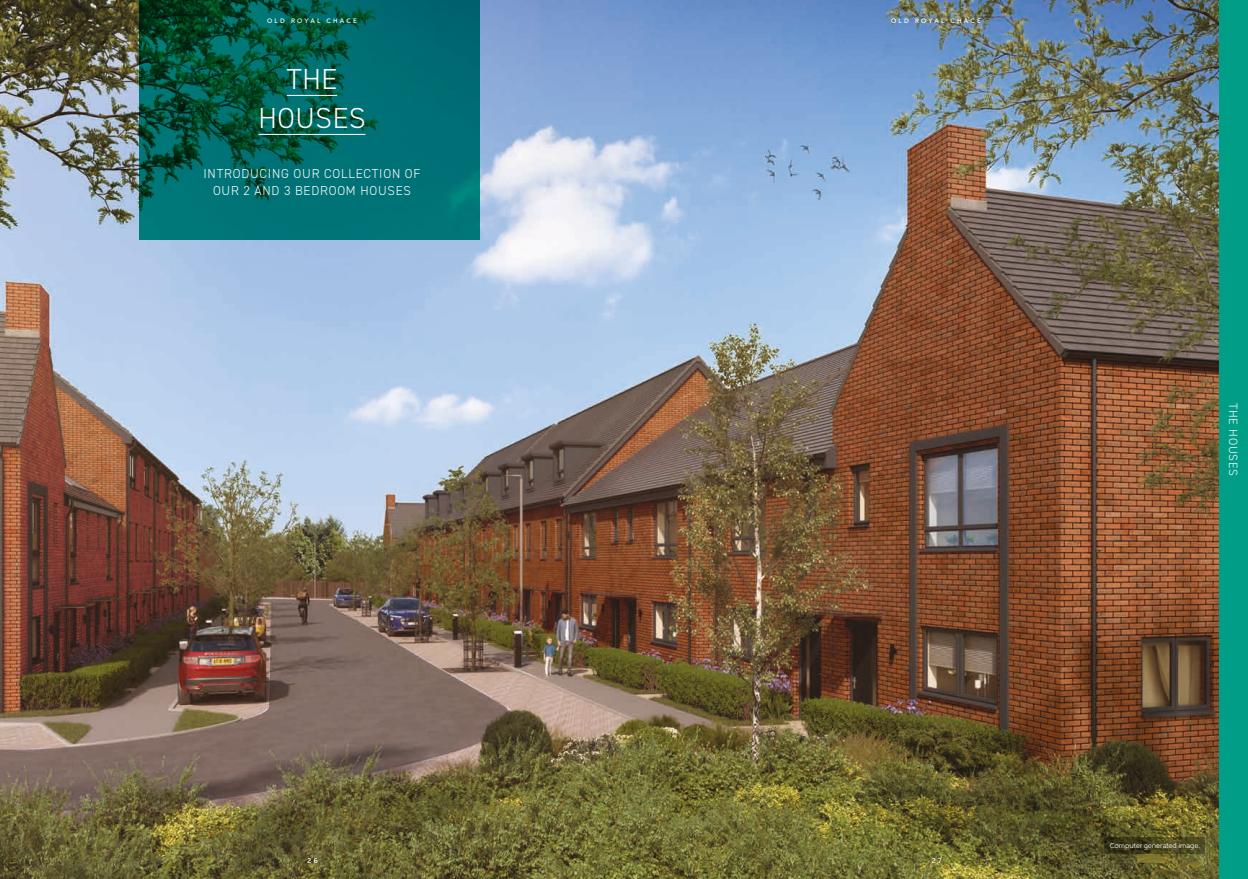
<style>
.page{position:relative;width:1248px;height:879px;background:#fff}
.page>*{position:absolute;margin:0;border:0;box-sizing:border-box;transform-origin:0 0}
.t1{font:300 29px/39px "DIN2014";letter-spacing:.02em;color:#fff;text-align:center}
.t2{font:300 13px/17px "DIN2014";letter-spacing:.06em;color:#fff;text-align:center}
.t3{font:300 12px "DIN2014";letter-spacing:.06em;color:#fff}
.t4{font:7px "Gentleman 500";color:#fff}
.t5{font:500 7px "Gentleman 700";color:#fff}
.t6{font:500 6.4px "Gentleman 700";letter-spacing:.35em;color:#fff}
</style>
<div class="page">
<img style="left:0;top:0;width:1219px;height:879px">
<div style="left:1219px;top:0;width:28px;height:879px;background:#009d87"></div>
<svg style="left:139px;top:0;width:340px;height:240px;fill:#007075"></svg>
<hr style="left:287px;top:95px;width:50px;height:1px;background:#fff">
<hr style="left:258px;top:134px;width:107px;height:1px;background:#fff">
<svg style="left:1103px;top:837px;width:101px;height:16px"></svg>
<p class="t6" style="left:267px;top:18px;width:91px">OLD ROYAL CHACE</p>
<h1 class="t1" style="left:258px;top:60px;width:108px">THE<br>HOUSES</h1>
<p class="t2" style="left:203px;top:165px;width:218px">INTRODUCING OUR COLLECTION OF<br>OUR 2 AND 3 BEDROOM HOUSES</p>
<p class="t5" style="left:307px;top:858px;width:12px">2 6</p>
<p class="t6" style="left:891px;top:18px;width:91px">OLD ROYAL CHACE</p>
<p class="t5" style="left:931px;top:858px;width:11px">2 7</p>
<p class="t3" style="left:1238px;top:403px;width:74px;rotate:90deg">THE HOUSES</p>
<p class="t4" style="left:1109px;top:843px;width:92px">Computer generated image.</p>
</div>
